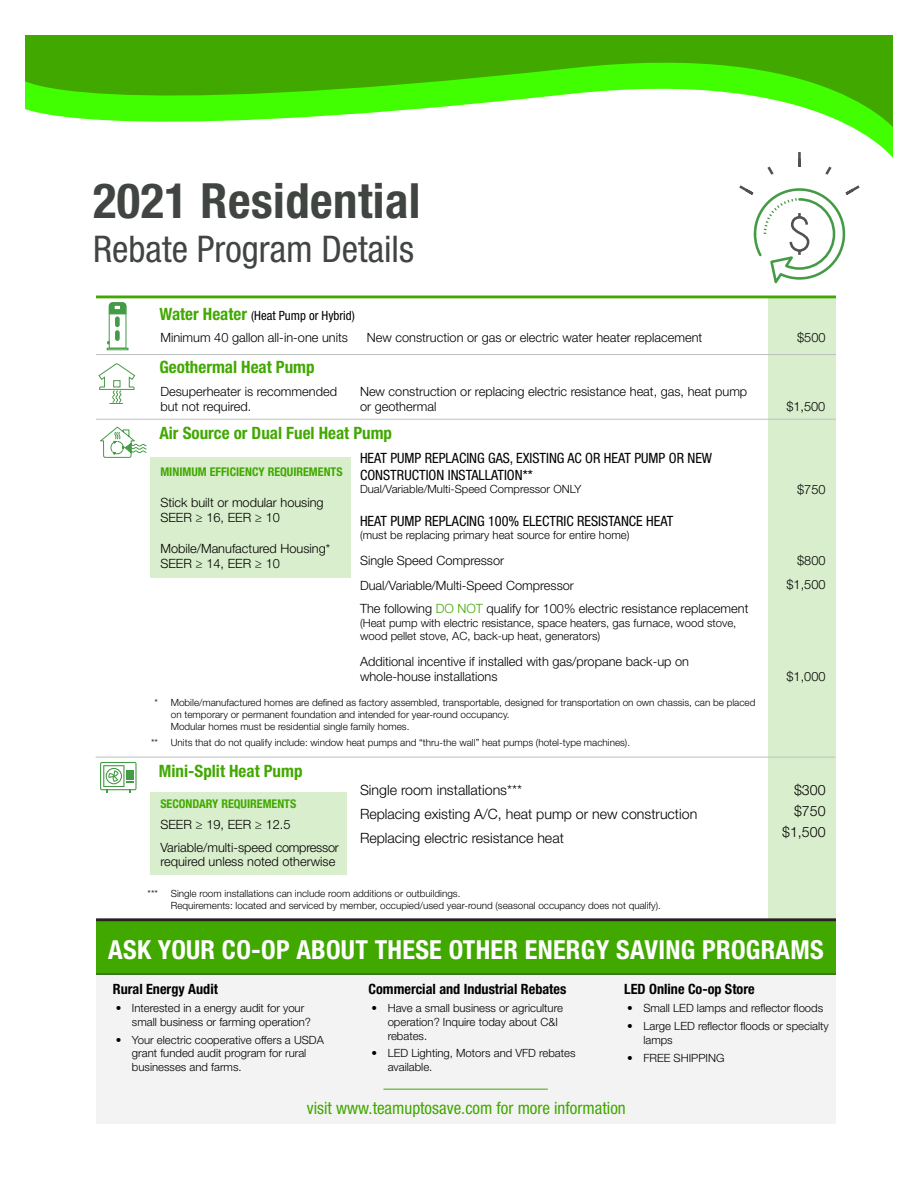
<style>
.page{position:relative;width:918px;height:1188px;background:#fff}
.page>*{position:absolute;margin:0;border:0;box-sizing:border-box;transform-origin:0 0}
.t1{font:700 condensed 48.6px "Helvetica Neue LT Std";letter-spacing:.01em;color:#404542}
.t2{font:condensed 36.75px "Helvetica Neue LT Std";color:#404542}
.t3{font:700 condensed 26.25px "Helvetica Neue LT Std";letter-spacing:.01em;color:#fff}
.t4{font:700 condensed 16.95px "Helvetica Neue LT Std";color:#41a800}
.t5{font:condensed 16.95px "Helvetica Neue LT Std";color:#41a800}
.t6{font:300 14.25px/24.2px "Helvetica Neue LT Std";color:#000}
.t7{font:condensed 14.25px/17px "Helvetica Neue LT Std";color:#000}
.t8{font:700 condensed 14.25px "Helvetica Neue LT Std";color:#000}
.t9{font:300 12.75px/15.3px "Helvetica Neue LT Std";color:#000}
.t10{font:700 condensed 12px "Helvetica Neue LT Std";color:#41a800}
.t11{font:300 11.4px/13.6px "Helvetica Neue LT Std";color:#000}
.t12{font:300 9.9px/11.9px "Helvetica Neue LT Std";color:#000}
.s1{font-weight:700;font-stretch:condensed;font-size:16.95px;color:#41a800}
.s2{font-weight:400;font-stretch:condensed}
.s3{color:#41a800}
</style>
<div class="page">
<div style="left:769px;top:298px;width:67px;height:623px;background:#d9eecc"></div>
<div style="left:151px;top:792px;width:196px;height:83px;background:#d9eecc"></div>
<div style="left:151px;top:457px;width:200px;height:121px;background:#d9eecc"></div>
<div style="left:96px;top:921px;width:740px;height:203px;background:#f3f3f3"></div>
<hr style="left:96px;top:296px;width:740px;height:2px;background:#41a800">
<div style="left:96px;top:921px;width:740px;height:53px;background:#41a800"></div>
<svg style="left:25px;top:35px;width:868px;height:99px"></svg>
<hr style="left:96px;top:354px;width:740px;height:1px;background:#bcc1c2">
<hr style="left:96px;top:419px;width:740px;height:1px;background:#bcc1c2">
<hr style="left:96px;top:918px;width:740px;height:3px;background:#282122">
<hr style="left:96px;top:974px;width:740px;height:1px;background:#404542">
<hr style="left:96px;top:757px;width:739px;height:1px;background:#bcc1c2">
<hr style="left:383px;top:1089px;width:165px;height:1px;background:#41a800">
<svg style="left:98px;top:363px;width:37px;height:41px"></svg>
<svg style="left:100px;top:427px;width:47px;height:31px"></svg>
<div style="left:107px;top:348px;width:21px;height:2px;border:1px solid #449b45"></div>
<svg style="left:107px;top:303px;width:19px;height:46px"></svg>
<svg style="left:100px;top:762px;width:37px;height:31px"></svg>
<svg style="left:739px;top:152px;width:121px;height:131px"></svg>
<h1 class="t1" style="left:93px;top:171px;width:329px">2021 Residential</h1>
<h2 class="t2" style="left:93px;top:228px;width:322px">Rebate Program Details</h2>
<p class="t9" style="left:159px;top:304px;width:197px;line-height:22px"><span class="s1">Water Heater</span> <span class="s2">(Heat Pump or Hybrid)<br></span>Minimum 40 gallon all-in-one units</p>
<p class="t9" style="left:367px;top:330px;width:337px">New construction or gas or electric water heater replacement</p>
<p class="t9" style="left:797px;top:330px;width:30px">$500</p>
<h3 class="t4" style="left:159px;top:357px;width:157px">Geothermal Heat Pump</h3>
<p class="t9" style="left:160px;top:383px;width:178px">Desuperheater is recommended but not required.</p>
<p class="t9" style="left:360px;top:383px;width:389px">New construction or replacing electric resistance heat, gas, heat pump or geothermal</p>
<h3 class="t4" style="left:159px;top:423px;width:234px">Air Source or Dual Fuel Heat Pump</h3>
<p class="t10" style="left:160px;top:464px;width:184px">MINIMUM EFFICIENCY REQUIREMENTS</p>
<p class="t9" style="left:160px;top:494px;width:165px">Stick built or modular housing<br>SEER ≥ 16, EER ≥ 10</p>
<p class="t9" style="left:160px;top:540px;width:171px">Mobile/Manufactured Housing*<br>SEER ≥ 14, EER ≥ 10</p>
<p class="t7" style="left:360px;top:449px;width:354px">HEAT PUMP REPLACING GAS, EXISTING AC OR HEAT PUMP OR NEW<br>CONSTRUCTION INSTALLATION**</p>
<p class="t11" style="left:360px;top:482px;width:223px">Dual/Variable/Multi-Speed Compressor ONLY</p>
<p class="t7" style="left:360px;top:512px;width:315px">HEAT PUMP REPLACING 100% ELECTRIC RESISTANCE HEAT</p>
<p class="t11" style="left:360px;top:528px;width:271px">(must be replacing primary heat source for entire home)</p>
<p class="t9" style="left:360px;top:547px;width:215px;line-height:25.5px">Single Speed Compressor<br>Dual/Variable/Multi-Speed Compressor</p>
<p class="t9" style="left:360px;top:601px;width:390px">The following <span class="s3">DO NOT</span> qualify for 100% electric resistance replacement</p>
<p class="t11" style="left:360px;top:616px;width:378px">(Heat pump with electric resistance, space heaters, gas furnace, wood stove, wood pellet stove, AC, back-up heat, generators)</p>
<p class="t9" style="left:360px;top:653px;width:331px">Additional incentive if installed with gas/propane back-up on whole-house installations</p>
<p class="t12" style="left:171px;top:697px;width:586px;text-indent:-16px">* Mobile/manufactured homes are defined as factory assembled, transportable, designed for transportation on own chassis, can be placed on temporary or permanent foundation and intended for year-round occupancy.<br>Modular homes must be residential single family homes.</p>
<p class="t12" style="left:151px;top:736px;width:8px">**</p>
<p class="t12" style="left:171px;top:736px;width:461px">Units that do not qualify include: window heat pumps and “thru-the wall” heat pumps (hotel-type machines).</p>
<p class="t9" style="left:786px;top:398px;width:41px">$1,500</p>
<p class="t9" style="left:797px;top:481px;width:30px">$750</p>
<p class="t9" style="left:787px;top:548px;width:41px;line-height:24.5px;text-align:right">$800 $1,500</p>
<p class="t9" style="left:787px;top:668px;width:41px">$1,000</p>
<h3 class="t4" style="left:159px;top:761px;width:145px">Mini-Split Heat Pump</h3>
<p class="t10" style="left:160px;top:797px;width:137px">SECONDARY REQUIREMENTS</p>
<p class="t9" style="left:160px;top:813px;width:180px;line-height:22.6px">SEER ≥ 19, EER ≥ 12.5<br>Variable/multi-speed compressor</p>
<p class="t9" style="left:160px;top:854px;width:176px">required unless noted otherwise</p>
<p class="t6" style="left:360px;top:777px;width:339px">Single room installations***<br>Replacing existing A/C, heat pump or new construction<br>Replacing electric resistance heat</p>
<p class="t6" style="left:782px;top:779px;width:45px;line-height:21.3px;text-align:right">$300 $750 $1,500</p>
<p class="t12" style="left:148px;top:887px;width:12px">***</p>
<p class="t12" style="left:171px;top:887px;width:492px">Single room installations can include room additions or outbuildings.<br>Requirements: located and serviced by member, occupied/used year-round (seasonal occupancy does not qualify).</p>
<h3 class="t3" style="left:108px;top:933px;width:717px">ASK YOUR CO-OP ABOUT THESE OTHER ENERGY SAVING PROGRAMS</h3>
<p class="t8" style="left:113px;top:981px;width:107px">Rural Energy Audit</p>
<p class="t11" style="left:132px;top:1001px;width:181px;text-indent:-16px">• Interested in a energy audit for your small business or farming operation?</p>
<p class="t11" style="left:132px;top:1033px;width:193px;text-indent:-16px">• Your electric cooperative offers a USDA grant funded audit program for rural businesses and farms.</p>
<p class="t8" style="left:369px;top:981px;width:199px">Commercial and Industrial Rebates</p>
<p class="t11" style="left:388px;top:1001px;width:177px;text-indent:-16px">• Have a small business or agriculture operation? Inquire today about C&amp;I rebates.</p>
<p class="t11" style="left:388px;top:1046px;width:189px;text-indent:-16px">• LED Lighting, Motors and VFD rebates available.</p>
<p class="t8" style="left:624px;top:981px;width:132px">LED Online Co-op Store</p>
<p class="t11" style="left:627px;top:1001px;width:197px">• Small LED lamps and reflector floods</p>
<p class="t11" style="left:643px;top:1019px;width:187px;text-indent:-16px">• Large LED reflector floods or specialty lamps</p>
<p class="t11" style="left:627px;top:1051px;width:99px">• FREE SHIPPING</p>
<h3 class="t5" style="left:307px;top:1098px;width:321px">visit www.teamuptosave.com for more information</h3>
</div>
